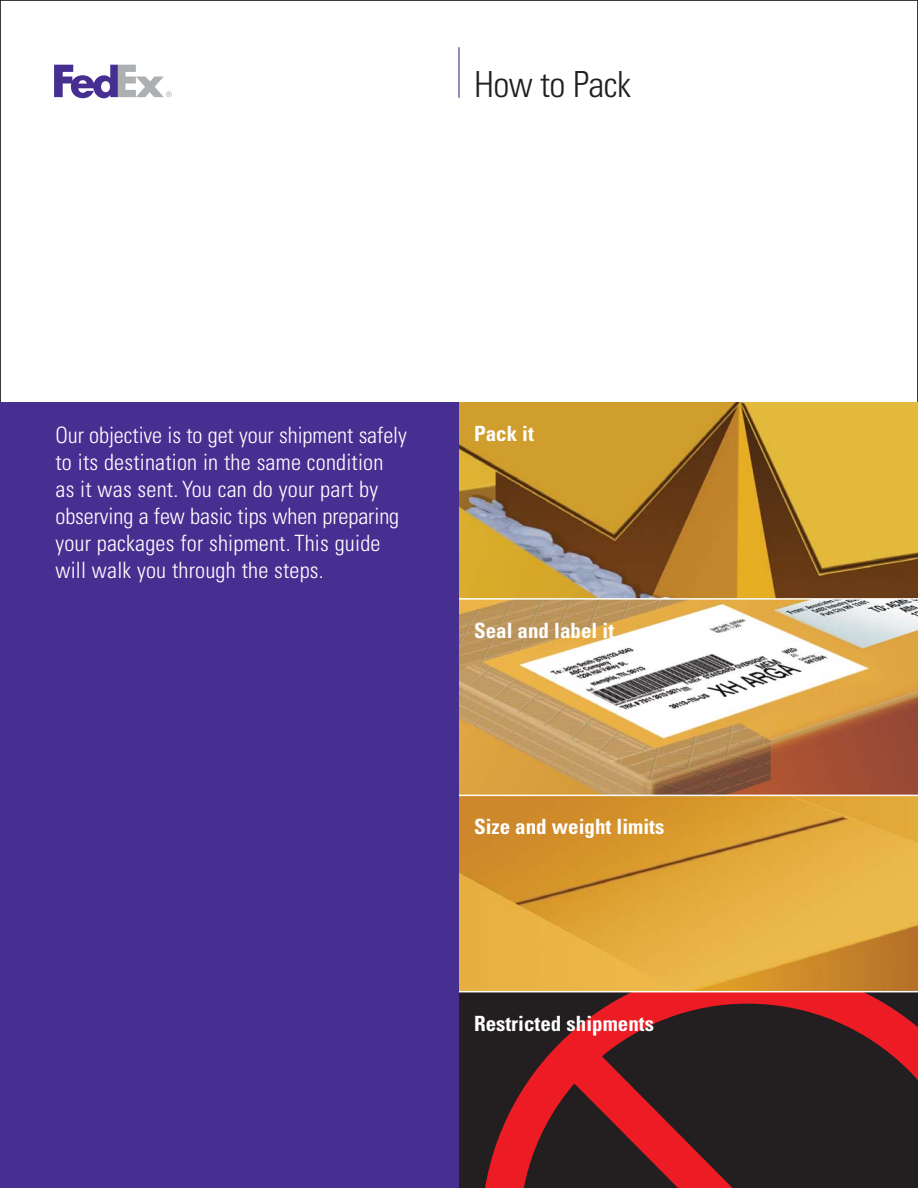
<style>
.page{position:relative;width:918px;height:1188px;background:#fff}
.page>*{position:absolute;margin:0;border:0;box-sizing:border-box;transform-origin:0 0}
.t1{font:300 condensed 36px "Univers";letter-spacing:-.02em;color:#231f20}
.t2{font:300 condensed 22.5px/27px "Univers";letter-spacing:.01em;color:#fff}
.t3{font:700 condensed 21px "Univers";color:#fff}
</style>
<div class="page">
<img style="left:459px;top:403px;width:459px;height:195px">
<svg style="left:459px;top:600px;width:459px;height:195px"></svg>
<svg style="left:459px;top:796px;width:459px;height:195px;background:#dda239"></svg>
<div style="left:459px;top:992px;width:459px;height:196px;background:#231f20"></div>
<svg style="left:474px;top:992px;width:444px;height:196px"></svg>
<div style="left:0;top:403px;width:459px;height:785px;background:#472f92"></div>
<svg style="left:54px;top:65px;width:118px;height:33px"></svg>
<hr style="left:458px;top:47px;width:2px;height:51px;background:#472f92">
<h1 class="t1" style="left:474px;top:71px;width:159px">How to Pack</h1>
<p class="t2" style="left:55px;top:423px;width:353px">Our objective is to get your shipment safely to its destination in the same condition as it was sent. You can do your part by observing a few basic tips when preparing your packages for shipment. This guide will walk you through the steps.</p>
<p class="t3" style="left:474px;top:426px;width:61px">Pack it</p>
<p class="t3" style="left:474px;top:623px;width:142px">Seal and label it</p>
<p class="t3" style="left:474px;top:819px;width:192px">Size and weight limits</p>
<p class="t3" style="left:474px;top:1015px;width:182px">Restricted shipments</p>
</div>
